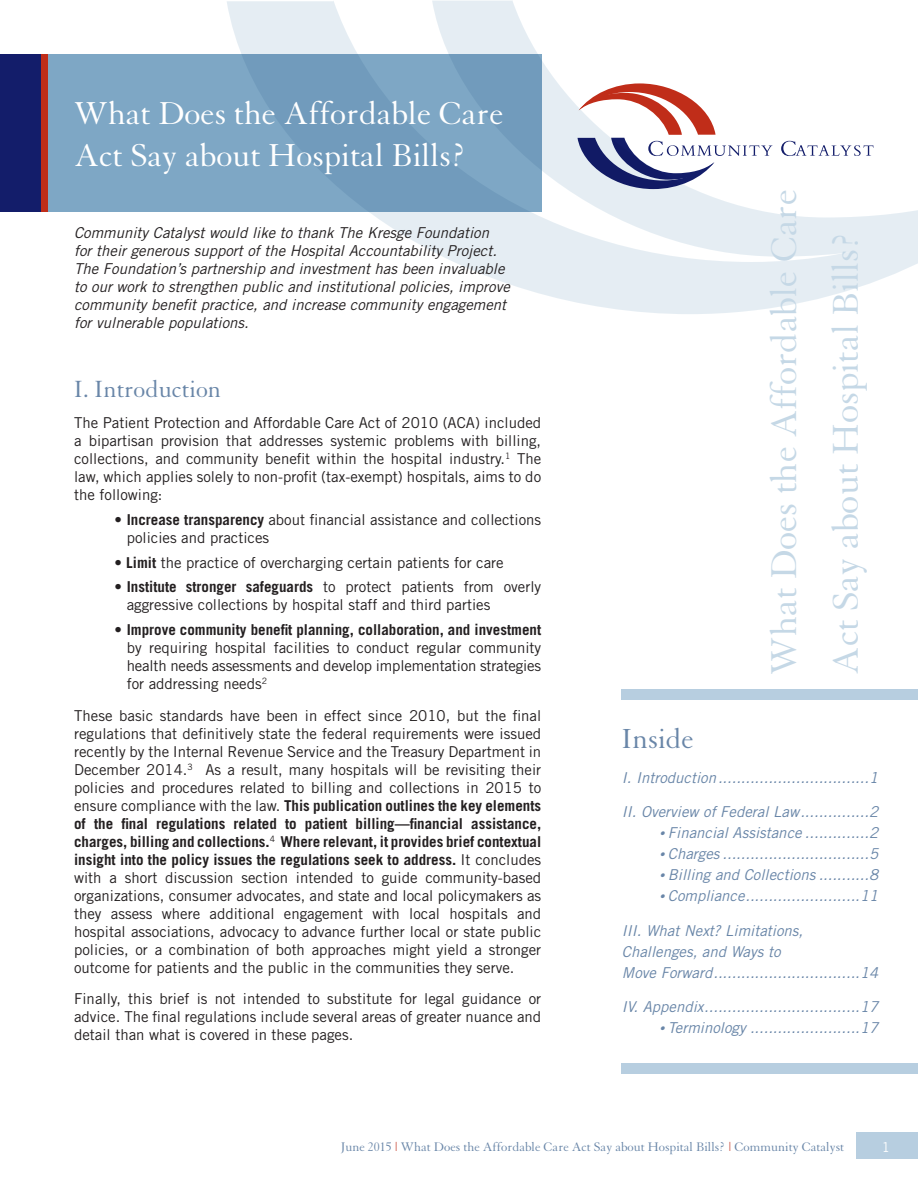
<style>
.page{position:relative;width:918px;height:1188px;background:#fff}
.page>*{position:absolute;margin:0;border:0;box-sizing:border-box;transform-origin:0 0}
.t1{font:39px/61.5px "Granjon";color:#c5d8e6}
.t2{font:34.5px/41.4px "Granjon";color:#fff}
.t3{font:30px "Granjon";color:#6986a8}
.t4{font:25.5px "Granjon";color:#6986a8}
.t5{font:15px/18px "Trade Gothic";color:#231f20;text-align:justify}
.t6{font:italic 15px/21px "Trade Gothic";color:#6986a8}
.t7{font:italic 15px/18px "Trade Gothic";color:#231f20}
.t8{font:13.5px "Granjon";color:#6986a8}
.t9{font:13.5px "Trade Gothic";color:#fff}
.s1{font-weight:700}
.s2{font-size:10.5px}
.s3{color:#c02d19}
</style>
<div class="page">
<div style="left:0;top:54px;width:541px;height:157px;background:#7ea7c5"></div>
<div style="left:0;top:54px;width:48px;height:157px;background:#c02d19"></div>
<div style="left:0;top:54px;width:40px;height:157px;background:#131d6a"></div>
<div style="left:857px;top:1133px;width:61px;height:26px;background:#b7cee0"></div>
<svg style="left:227px;top:1px;width:691px;height:313px"></svg>
<svg style="left:432px;top:0;width:486px;height:257px"></svg>
<div style="left:622px;top:689px;width:296px;height:10px;background:#b7cee0"></div>
<div style="left:622px;top:1064px;width:296px;height:10px;background:#b7cee0"></div>
<h2 class="t2" style="left:74px;top:94px;width:431px">What Does the Affordable Care<br>Act Say about Hospital Bills?</h2>
<p class="t7" style="left:74px;top:223px;width:437px">Community Catalyst would like to thank The Kresge Foundation for their generous support of the Hospital Accountability Project.<br>The Foundation’s partnership and investment has been invaluable to our work to strengthen public and institutional policies, improve community benefit practice, and increase community engagement for vulnerable populations.</p>
<h3 class="t4" style="left:74px;top:375px;width:148px">I. Introduction</h3>
<p class="t5" style="left:74px;top:414px;width:469px">The Patient Protection and Affordable Care Act of 2010 (ACA) included a bipartisan provision that addresses systemic problems with billing, collections, and community benefit within the hospital industry.<sup>1</sup> The law, which applies solely to non-profit (tax-exempt) hospitals, aims to do the following:</p>
<p class="t5" style="left:127px;top:510px;width:416px;text-indent:-12px">• <span class="s1">Increase transparency</span> about financial assistance and collections policies and practices</p>
<p class="t5" style="left:115px;top:553px;width:391px">• <span class="s1">Limit</span> the practice of overcharging certain patients for care</p>
<p class="t5" style="left:127px;top:578px;width:416px;text-indent:-12px">• <span class="s1">Institute stronger safeguards</span> to protect patients from overly aggressive collections by hospital staff and third parties</p>
<p class="t5" style="left:127px;top:621px;width:416px;text-indent:-12px">• <span class="s1">Improve community benefit planning, collaboration, and investment </span>by requiring hospital facilities to conduct regular community health needs assessments and develop implementation strategies for addressing needs<sup>2</sup></p>
<p class="t5" style="left:74px;top:706px;width:469px">These basic standards have been in effect since 2010, but the final regulations that definitively state the federal requirements were issued recently by the Internal Revenue Service and the Treasury Department in December 2014.<sup>3</sup> As a result, many hospitals will be revisiting their policies and procedures related to billing and collections in 2015 to ensure compliance with the law. <span class="s1">This publication outlines the key elements of the final regulations related to patient billing—financial assistance, charges, billing and collections.</span><sup>4</sup> <span class="s1">Where relevant, it provides brief contextual insight into the policy issues the regulations seek to address.</span> It concludes with a short discussion section intended to guide community-based organizations, consumer advocates, and state and local policymakers as they assess where additional engagement with local hospitals and hospital associations, advocacy to advance further local or state public policies, or a combination of both approaches might yield a stronger outcome for patients and the public in the communities they serve.</p>
<p class="t5" style="left:74px;top:990px;width:469px">Finally, this brief is not intended to substitute for legal guidance or advice. The final regulations include several areas of greater nuance and detail than what is covered in these pages.</p>
<h1 class="t1" style="left:754px;top:675px;width:487px;rotate:-90deg">What Does the Affordable Care<br>Act Say about Hospital Bills?</h1>
<h3 class="t3" style="left:622px;top:723px;width:73px">Inside</h3>
<p class="t6" style="left:622px;top:767px;width:258px">I. Introduction.................................1</p>
<p class="t6" style="left:622px;top:801px;width:258px">II. Overview of Federal Law...............2</p>
<p class="t6" style="left:659px;top:822px;width:221px"><span class="s2">•</span> Financial Assistance ..............2</p>
<p class="t6" style="left:659px;top:843px;width:221px"><span class="s2">•</span> Charges ................................5</p>
<p class="t6" style="left:659px;top:864px;width:221px"><span class="s2">•</span> Billing and Collections ...........8</p>
<p class="t6" style="left:659px;top:885px;width:221px"><span class="s2">•</span> Compliance.........................11</p>
<p class="t6" style="left:622px;top:920px;width:258px">III. What Next? Limitations,<br>Challenges, and Ways to<br>Move Forward................................14</p>
<p class="t6" style="left:622px;top:996px;width:258px">IV. Appendix..................................17</p>
<p class="t6" style="left:659px;top:1017px;width:221px"><span class="s2">•</span> Terminology ........................17</p>
<p class="t8" style="left:341px;top:1140px;width:505px">June 2015 <span class="s3">|</span> What Does the Affordable Care Act Say about Hospital Bills? <span class="s3">|</span> Community Catalyst</p>
<p class="t9" style="left:882px;top:1139px;width:10px">1</p>
</div>
